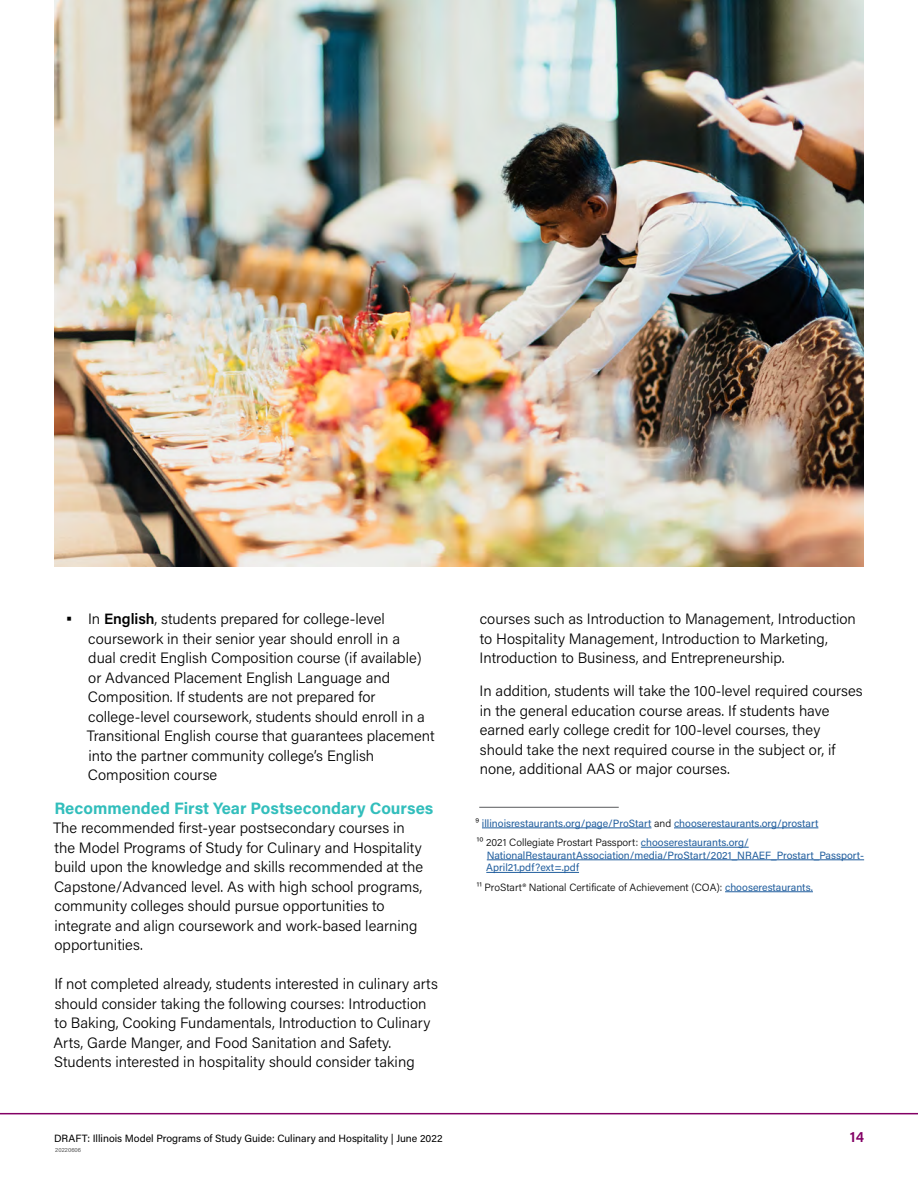
<style>
.page{position:relative;width:918px;height:1188px;background:#fff}
.page>*{position:absolute;margin:0;border:0;box-sizing:border-box;transform-origin:0 0}
.t1{font:700 16.5px "Acumin Pro";color:#32bebc}
.t2{font:300 15px/19.5px "Acumin Pro";color:#000}
.t3{font:600 15px "Acumin Pro";color:#830065}
.t4{font:10.5px/19.4px "Acumin Pro";color:#215e9e}
.t5{font:10.5px "Acumin Pro";color:#000}
.t6{font:300 10.5px "Acumin Pro";color:#000}
.t7{font:300 6px "Acumin Pro";letter-spacing:.005em;color:#333}
.s1{font-size:21px}
.s2{font-weight:600}
.s3{font-weight:300;color:#000}
.s4{font-weight:400;color:#215e9e}
</style>
<div class="page">
<hr style="left:0;top:1113px;width:918px;height:1px;background:#830065">
<hr style="left:482px;top:828px;width:169px;height:1px;background:#215e9e">
<hr style="left:674px;top:828px;width:144px;height:1px;background:#215e9e">
<hr style="left:641px;top:847px;width:108px;height:1px;background:#215e9e">
<hr style="left:487px;top:860px;width:377px;height:1px;background:#215e9e">
<hr style="left:486px;top:872px;width:93px;height:1px;background:#215e9e">
<hr style="left:725px;top:892px;width:88px;height:1px;background:#215e9e">
<hr style="left:479px;top:807px;width:140px;height:1px;background:#58595b">
<img style="left:54px;top:0;width:810px;height:566px">
<p class="t2" style="left:87px;top:609px;width:349px;text-indent:-21px"><span class="s1">•</span> In <span class="s2">English</span>, students prepared for college-level coursework in their senior year should enroll in a<br>dual credit English Composition course (if available) or Advanced Placement English Language and Composition. If students are not prepared for college-level coursework, students should enroll in a Transitional English course that guarantees placement into the partner community college’s English Composition course</p>
<p class="t1" style="left:54px;top:796px;width:380px">Recommended First Year Postsecondary Courses</p>
<p class="t2" style="left:53px;top:818px;width:372px">The recommended first-year postsecondary courses in the Model Programs of Study for Culinary and Hospitality build upon the knowledge and skills recommended at the Capstone/Advanced level. As with high school programs, community colleges should pursue opportunities to integrate and align coursework and work-based learning opportunities.</p>
<p class="t2" style="left:54px;top:974px;width:386px">If not completed already, students interested in culinary arts should consider taking the following courses: Introduction to Baking, Cooking Fundamentals, Introduction to Culinary Arts, Garde Manger, and Food Sanitation and Safety.<br>Students interested in hospitality should consider taking</p>
<p class="t2" style="left:480px;top:609px;width:378px">courses such as Introduction to Management, Introduction to Hospitality Management, Introduction to Marketing,<br>Introduction to Business, and Entrepreneurship.</p>
<p class="t2" style="left:480px;top:681px;width:385px">In addition, students will take the 100-level required courses in the general education course areas. If students have earned early college credit for 100-level courses, they should take the next required course in the subject or, if none, additional AAS or major courses.</p>
<p class="t4" style="left:475px;top:813px;width:344px"><span class="s3">⁹</span> illinoisrestaurants.org/page/ProStart <span class="s3">and</span> chooserestaurants.org/prostart<br><span class="s3">¹⁰ 2021 Collegiate Prostart Passport:</span> chooserestaurants.org/</p>
<p class="t4" style="left:486px;top:848px;width:379px;line-height:12.6px">NationalRestaurantAssociation/media/ProStart/2021_NRAEF_Prostart_Passport-<br>April21.pdf?ext=.pdf</p>
<p class="t6" style="left:477px;top:880px;width:338px">¹¹ ProStart® National Certificate of Achievement (COA): <span class="s4">chooserestaurants.</span></p>
<p class="t5" style="left:54px;top:1131px;width:390px">DRAFT: Illinois Model Programs of Study Guide: Culinary and Hospitality | June 2022</p>
<p class="t3" style="left:850px;top:1126px;width:16px">14</p>
<p class="t7" style="left:55px;top:1146px;width:27px">20220606</p>
</div>
